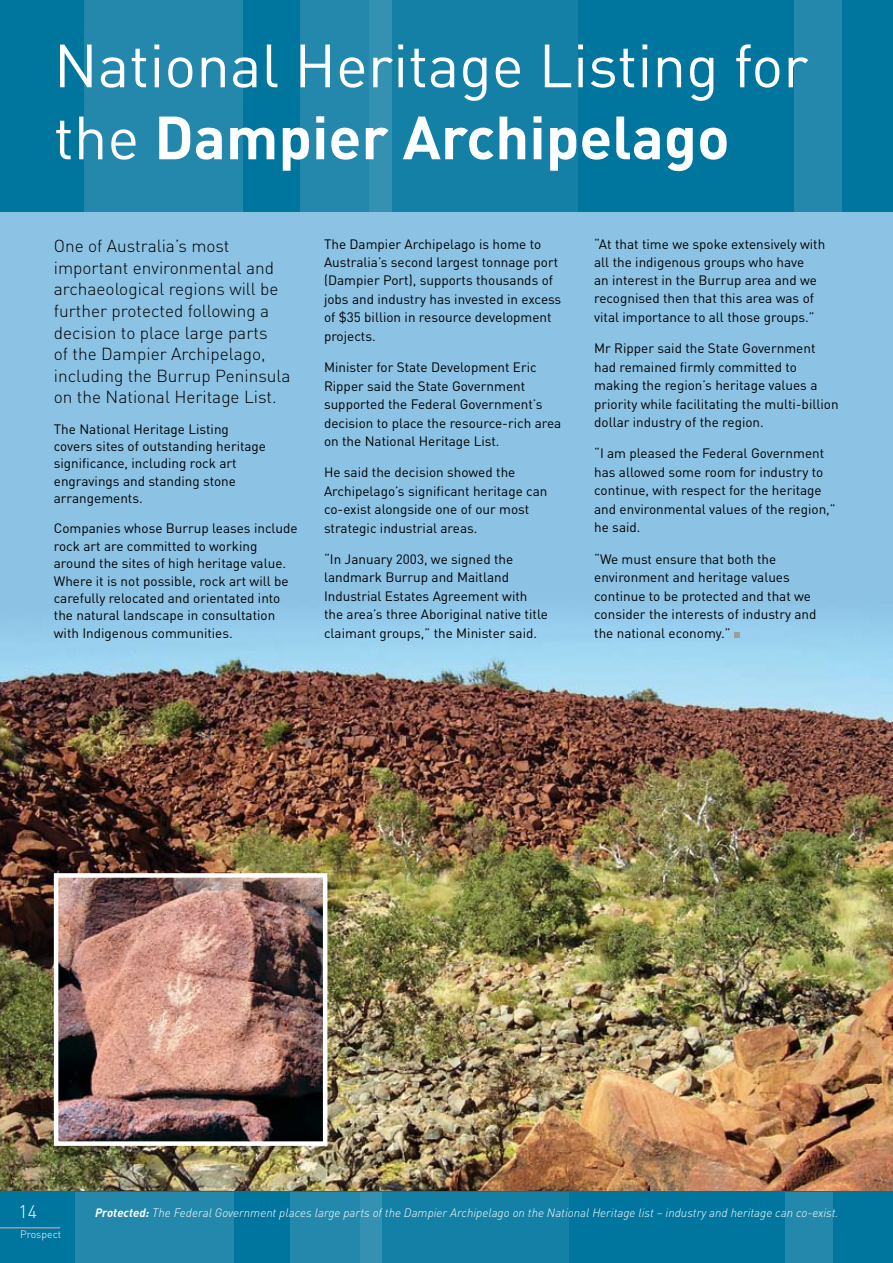
<style>
.page{position:relative;width:893px;height:1263px;background:#fff}
.page>*{position:absolute;margin:0;border:0;box-sizing:border-box;transform-origin:0 0}
.t1{font:60px/72px "DIN";color:#fff}
.t2{font:300 18px "DIN";color:#fff}
.t3{font:300 17.25px/21.6px "DIN";color:#000}
.t4{font:13.5px/18.5px "DIN";color:#000}
.t5{font:italic 300 12px "DIN";color:#fff}
.t6{font:300 10.5px "DIN";color:#fff}
.s1{font-weight:700}
</style>
<div class="page">
<div style="left:0;top:0;width:893px;height:213px;background:#00769f"></div>
<div style="left:0;top:1191px;width:893px;height:72px;background:#00769f"></div>
<div style="left:84px;top:0;width:159px;height:213px;background:#2388ac"></div>
<div style="left:795px;top:0;width:47px;height:213px;background:#2388ac"></div>
<div style="left:300px;top:0;width:91px;height:213px;background:#2388ac"></div>
<svg style="left:369px;top:0;width:209px;height:213px;background:#1982a8"></svg>
<div style="left:75px;top:1192px;width:159px;height:71px;background:#2388ac"></div>
<div style="left:785px;top:1192px;width:47px;height:71px;background:#2388ac"></div>
<div style="left:290px;top:1192px;width:92px;height:71px;background:#2388ac"></div>
<svg style="left:360px;top:1192px;width:208px;height:71px;background:#1781a7"></svg>
<img style="left:0;top:213px;width:893px;height:978px">
<hr style="left:0;top:1227px;width:60px;height:1px;background:#9c9d9f">
<svg style="left:734px;top:632px;width:6px;height:6px"></svg>
<img style="left:59px;top:878px;width:263px;height:263px">
<div style="left:54px;top:873px;width:273px;height:273px;border:4px solid #fff"></div>
<h1 class="t1" style="left:54px;top:28px;width:756px">National Heritage Listing for the <span class="s1">Dampier Archipelago</span></h1>
<p class="t3" style="left:54px;top:235px;width:238px">One of Australia’s most important environmental and archaeological regions will be further protected following a decision to place large parts<br>of the Dampier Archipelago, including the Burrup Peninsula on the National Heritage List.</p>
<p class="t4" style="left:54px;top:420px;width:214px;line-height:17.4px">The National Heritage Listing covers sites of outstanding heritage significance, including rock art engravings and standing stone arrangements.</p>
<p class="t4" style="left:54px;top:519px;width:245px;line-height:17.4px">Companies whose Burrup leases include rock art are committed to working around the sites of high heritage value.<br>Where it is not possible, rock art will be carefully relocated and orientated into the natural landscape in consultation with Indigenous communities.</p>
<p class="t4" style="left:324px;top:235px;width:239px">The Dampier Archipelago is home to Australia’s second largest tonnage port (Dampier Port), supports thousands of jobs and industry has invested in excess of $35 billion in resource development projects.</p>
<p class="t4" style="left:324px;top:358px;width:239px">Minister for State Development Eric Ripper said the State Government supported the Federal Government’s decision to place the resource-rich area on the National Heritage List.</p>
<p class="t4" style="left:324px;top:463px;width:225px">He said the decision showed the Archipelago’s significant heritage can co-exist alongside one of our most strategic industrial areas.</p>
<p class="t4" style="left:324px;top:550px;width:225px">“In January 2003, we signed the landmark Burrup and Maitland Industrial Estates Agreement with the area’s three Aboriginal native title claimant groups,” the Minister said.</p>
<p class="t4" style="left:594px;top:235px;width:233px">“At that time we spoke extensively with all the indigenous groups who have<br>an interest in the Burrup area and we recognised then that this area was of vital importance to all those groups.”</p>
<p class="t4" style="left:594px;top:339px;width:246px">Mr Ripper said the State Government had remained firmly committed to making the region’s heritage values a priority while facilitating the multi-billion dollar industry of the region.</p>
<p class="t4" style="left:594px;top:444px;width:243px">“I am pleased the Federal Government has allowed some room for industry to continue, with respect for the heritage and environmental values of the region,” he said.</p>
<p class="t4" style="left:594px;top:549px;width:224px">“We must ensure that both the environment and heritage values continue to be protected and that we consider the interests of industry and the national economy.”</p>
<h2 class="t2" style="left:19px;top:1200px;width:20px">14</h2>
<p class="t5" style="left:95px;top:1205px;width:745px"><span class="s1">Protected:</span> The Federal Government places large parts of the Dampier Archipelago on the National Heritage list – industry and heritage can co-exist.</p>
<p class="t6" style="left:20px;top:1228px;width:43px">Prospect</p>
</div>
